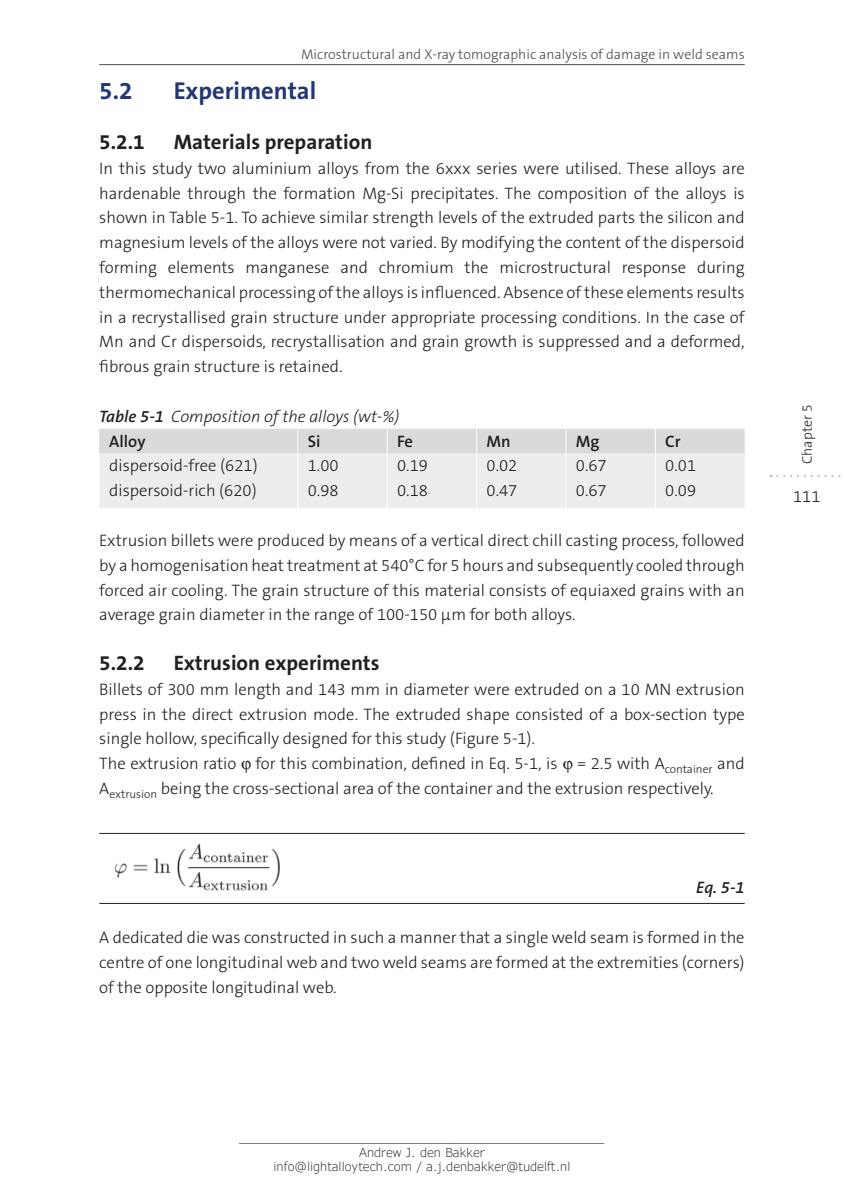
<style>
.page{position:relative;width:844px;height:1191px;background:#fff}
.page>*{position:absolute;margin:0;border:0;box-sizing:border-box;transform-origin:0 0}
.t1{font:700 24.5px "The Sans B7";color:#253772}
.t2{font:700 21px "The Sans B7";color:#231f20}
.t3{font:300 16.62px/24.8px "The Sans B3";color:#231f20;text-align:justify}
.t4{font:italic 300 16.62px "The Sans B3";color:#231f20}
.t5{font:600 16.62px "The Sans B6";color:#231f20}
.t6{font:italic 600 16.62px "The Sans B6";color:#231f20}
.t7{font:300 14px "The Sans B3";color:#4b4a4a}
.t8{font:300 14px "The Sans B3";color:#231f20}
.t9{font:300 12.25px/14.7px "Verdana Pro";color:#231f20;text-align:center}
.s1{font-family:"The Sans B6";font-weight:600}
</style>
<div class="page">
<svg style="left:777px;top:475px;width:64px;height:2px"></svg>
<hr style="left:99px;top:64px;width:645px;height:1px;background:#4b4a4a">
<hr style="left:99px;top:833px;width:645px;height:1px;background:#231f20">
<hr style="left:99px;top:903px;width:645px;height:1px;background:#231f20">
<svg style="left:99px;top:429px;width:645px;height:79px;background:#e7e7e7"></svg>
<hr style="left:297px;top:478px;width:1px;height:30px;background:#fff">
<hr style="left:386px;top:478px;width:1px;height:30px;background:#fff">
<hr style="left:476px;top:478px;width:1px;height:30px;background:#fff">
<hr style="left:565px;top:478px;width:1px;height:30px;background:#fff">
<hr style="left:654px;top:478px;width:1px;height:30px;background:#fff">
<img style="left:114px;top:843px;width:166px;height:48px">
<p class="t7" style="left:301px;top:49px;width:445px">Microstructural and X-ray tomographic analysis of damage in weld seams</p>
<h1 class="t1" style="left:99px;top:80px;width:35px">5.2</h1>
<h1 class="t1" style="left:174px;top:80px;width:144px">Experimental</h1>
<p class="t2" style="left:99px;top:133px;width:47px">5.2.1</p>
<p class="t2" style="left:174px;top:133px;width:200px">Materials preparation</p>
<p class="t3" style="left:99px;top:157px;width:646px">In this study two aluminium alloys from the 6xxx series were utilised. These alloys are hardenable through the formation Mg-Si precipitates. The composition of the alloys is shown in Table 5-1. To achieve similar strength levels of the extruded parts the silicon and magnesium levels of the alloys were not varied. By modifying the content of the dispersoid forming elements manganese and chromium the microstructural response during thermomechanical processing of the alloys is influenced. Absence of these elements results in a recrystallised grain structure under appropriate processing conditions. In the case of Mn and Cr dispersoids, recrystallisation and grain growth is suppressed and a deformed, fibrous grain structure is retained.</p>
<p class="t4" style="left:99px;top:409px;width:301px"><span class="s1">Table 5-1</span> Composition of the alloys (wt-%)</p>
<p class="t5" style="left:109px;top:434px;width:38px">Alloy</p>
<p class="t5" style="left:308px;top:434px;width:14px">Si</p>
<p class="t5" style="left:397px;top:434px;width:17px">Fe</p>
<p class="t5" style="left:486px;top:434px;width:26px">Mn</p>
<p class="t5" style="left:575px;top:434px;width:25px">Mg</p>
<p class="t5" style="left:665px;top:434px;width:17px">Cr</p>
<p class="t3" style="left:109px;top:454px;width:150px">dispersoid-free (621)</p>
<p class="t3" style="left:308px;top:454px;width:32px">1.00</p>
<p class="t3" style="left:397px;top:454px;width:32px">0.19</p>
<p class="t3" style="left:486px;top:454px;width:32px">0.02</p>
<p class="t3" style="left:575px;top:454px;width:32px">0.67</p>
<p class="t3" style="left:665px;top:454px;width:32px">0.01</p>
<p class="t3" style="left:109px;top:479px;width:149px">dispersoid-rich (620)</p>
<p class="t3" style="left:308px;top:479px;width:32px">0.98</p>
<p class="t3" style="left:397px;top:479px;width:32px">0.18</p>
<p class="t3" style="left:486px;top:479px;width:32px">0.47</p>
<p class="t3" style="left:575px;top:479px;width:32px">0.67</p>
<p class="t3" style="left:665px;top:479px;width:32px">0.09</p>
<p class="t3" style="left:99px;top:529px;width:646px">Extrusion billets were produced by means of a vertical direct chill casting process, followed by a homogenisation heat treatment at 540°C for 5 hours and subsequently cooled through forced air cooling. The grain structure of this material consists of equiaxed grains with an average grain diameter in the range of 100-150 μm for both alloys.</p>
<p class="t2" style="left:99px;top:653px;width:47px">5.2.2</p>
<p class="t2" style="left:174px;top:653px;width:207px">Extrusion experiments</p>
<p class="t3" style="left:99px;top:678px;width:646px;text-align:left">Billets of 300 mm length and 143 mm in diameter were extruded on a 10 MN extrusion press in the direct extrusion mode. The extruded shape consisted of a box-section type single hollow, specifically designed for this study (Figure 5-1).<br>The extrusion ratio for this combination, defined in Eq. 5-1, is = 2.5 with A<sub>container</sub> and A<sub>extrusion</sub> being the cross-sectional area of the container and the extrusion respectively.</p>
<p class="t6" style="left:696px;top:877px;width:50px">Eq. 5-1</p>
<p class="t3" style="left:99px;top:926px;width:646px">A dedicated die was constructed in such a manner that a single weld seam is formed in the centre of one longitudinal web and two weld seams are formed at the extremities (corners) of the opposite longitudinal web.</p>
<p class="t8" style="left:800px;top:464px;width:61px;rotate:-90deg">Chapter 5</p>
<p class="t3" style="left:792px;top:485px;width:29px">111</p>
<p class="t9" style="left:239px;top:1129px;width:366px">_________________________________________________<br>Andrew J. den Bakker<br>info@lightalloytech.com / a.j.denbakker@tudelft.nl</p>
</div>
